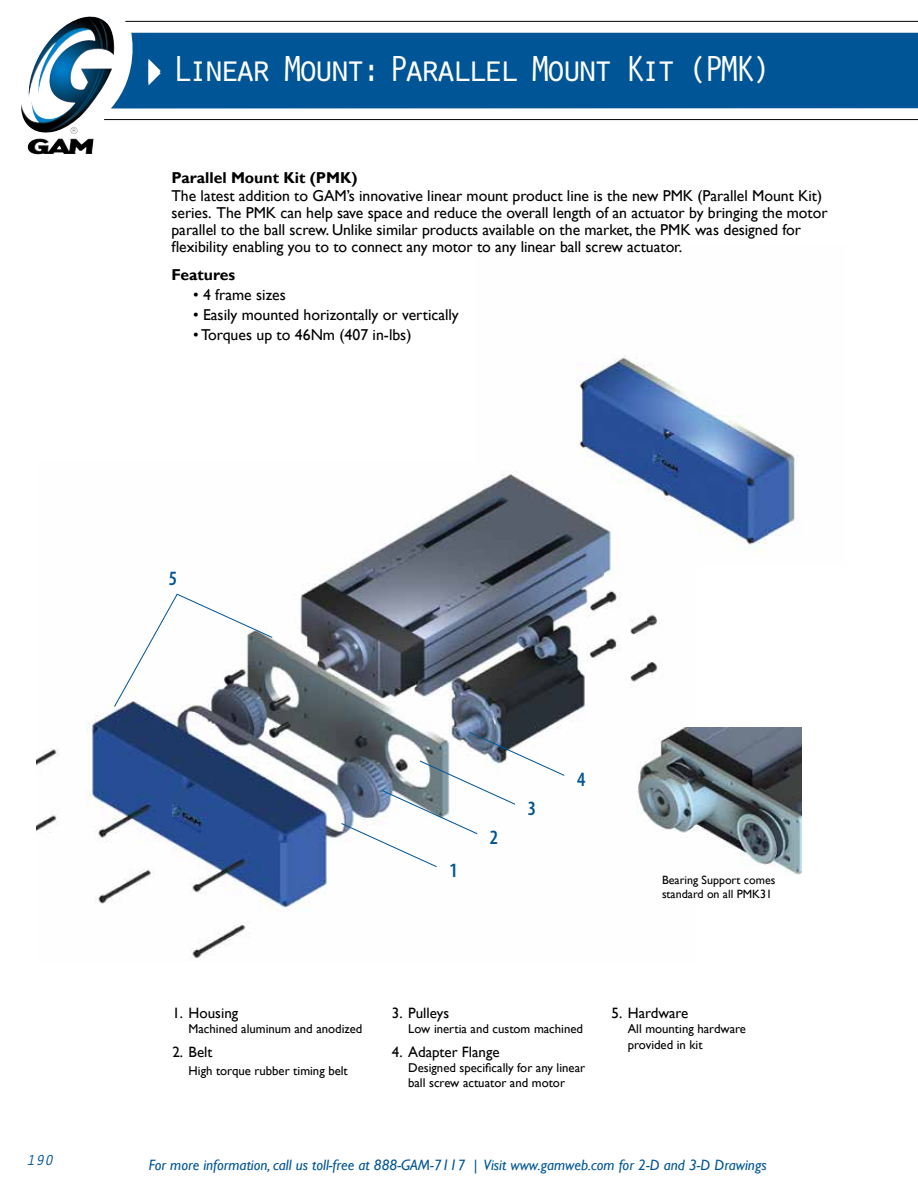
<style>
.page{position:relative;width:918px;height:1188px;background:#fff}
.page>*{position:absolute;margin:0;border:0;box-sizing:border-box;transform-origin:0 0}
.t1{font:37.5px "Orator Std";letter-spacing:-.18em;color:#fff}
.t2{font:600 condensed 20.4px "Myriad Pro";color:#005596}
.t3{font:15.75px/17.2px "Gill Sans";letter-spacing:-.005em;color:#000}
.t4{font:700 15.75px "Gill Sans";color:#000}
.t5{font:italic 15px "Gill Sans";color:#005596}
.t6{font:15px "Gill Sans";color:#000}
.t7{font:italic 15px "Orator Std";color:#005596}
.t8{font:12.75px/15.3px "Gill Sans";color:#000}
.t9{font:12px/14.4px "Gill Sans";color:#000}
</style>
<div class="page">
<hr style="left:125px;top:21px;width:793px;height:1px;background:#000">
<hr style="left:104px;top:119px;width:814px;height:1px;background:#000">
<div style="left:111px;top:33px;width:807px;height:75px;background:#005596"></div>
<img style="left:41px;top:17px;width:48px;height:35px">
<img style="left:577px;top:355px;width:221px;height:198px">
<img style="left:36px;top:463px;width:661px;height:496px">
<svg style="left:148px;top:59px;width:13px;height:26px"></svg>
<svg style="left:113px;top:593px;width:161px;height:115px"></svg>
<svg style="left:340px;top:731px;width:226px;height:137px"></svg>
<img style="left:637px;top:728px;width:165px;height:148px">
<p class="t7" style="left:26px;top:1149px;width:28px">190</p>
<h1 class="t1" style="left:171px;top:42px;width:602px">Linear Mount: Parallel Mount Kit (PMK)</h1>
<p class="t4" style="left:171px;top:169px;width:188px">Parallel Mount Kit (PMK)</p>
<p class="t3" style="left:171px;top:187px;width:658px">The latest addition to GAM’s innovative linear mount product line is the new PMK (Parallel Mount Kit) series. The PMK can help save space and reduce the overall length of an actuator by bringing the motor parallel to the ball screw. Unlike similar products available on the market, the PMK was designed for flexibility enabling you to to connect any motor to any linear ball screw actuator.</p>
<p class="t4" style="left:171px;top:266px;width:65px">Features</p>
<p class="t3" style="left:193px;top:287px;width:94px">• 4 frame sizes</p>
<p class="t3" style="left:193px;top:307px;width:267px">• Easily mounted horizontally or vertically</p>
<p class="t3" style="left:193px;top:327px;width:220px">• Torques up to 46Nm (407 in-lbs)</p>
<p class="t2" style="left:169px;top:565px;width:10px">5</p>
<p class="t2" style="left:449px;top:858px;width:10px">1</p>
<p class="t2" style="left:490px;top:825px;width:10px">2</p>
<p class="t2" style="left:528px;top:795px;width:10px">3</p>
<p class="t2" style="left:577px;top:767px;width:10px">4</p>
<p class="t9" style="left:662px;top:873px;width:115px">Bearing Support comes standard on all PMK31</p>
<p class="t6" style="left:172px;top:1004px;width:67px">1. Housing</p>
<p class="t8" style="left:189px;top:1022px;width:175px">Machined aluminum and anodized</p>
<p class="t6" style="left:172px;top:1043px;width:42px">2. Belt</p>
<p class="t8" style="left:189px;top:1063px;width:161px">High torque rubber timing belt</p>
<p class="t6" style="left:392px;top:1004px;width:59px">3. Pulleys</p>
<p class="t8" style="left:408px;top:1022px;width:176px">Low inertia and custom machined</p>
<p class="t6" style="left:392px;top:1043px;width:109px">4. Adapter Flange</p>
<p class="t8" style="left:408px;top:1060px;width:179px">Designed specifically for any linear ball screw actuator and motor</p>
<p class="t6" style="left:612px;top:1004px;width:78px">5. Hardware</p>
<p class="t8" style="left:628px;top:1022px;width:120px">All mounting hardware provided in kit</p>
<p class="t5" style="left:149px;top:1156px;width:620px">For more information, call us toll-free at 888-GAM-7117 | Visit www.gamweb.com for 2-D and 3-D Drawings</p>
</div>
